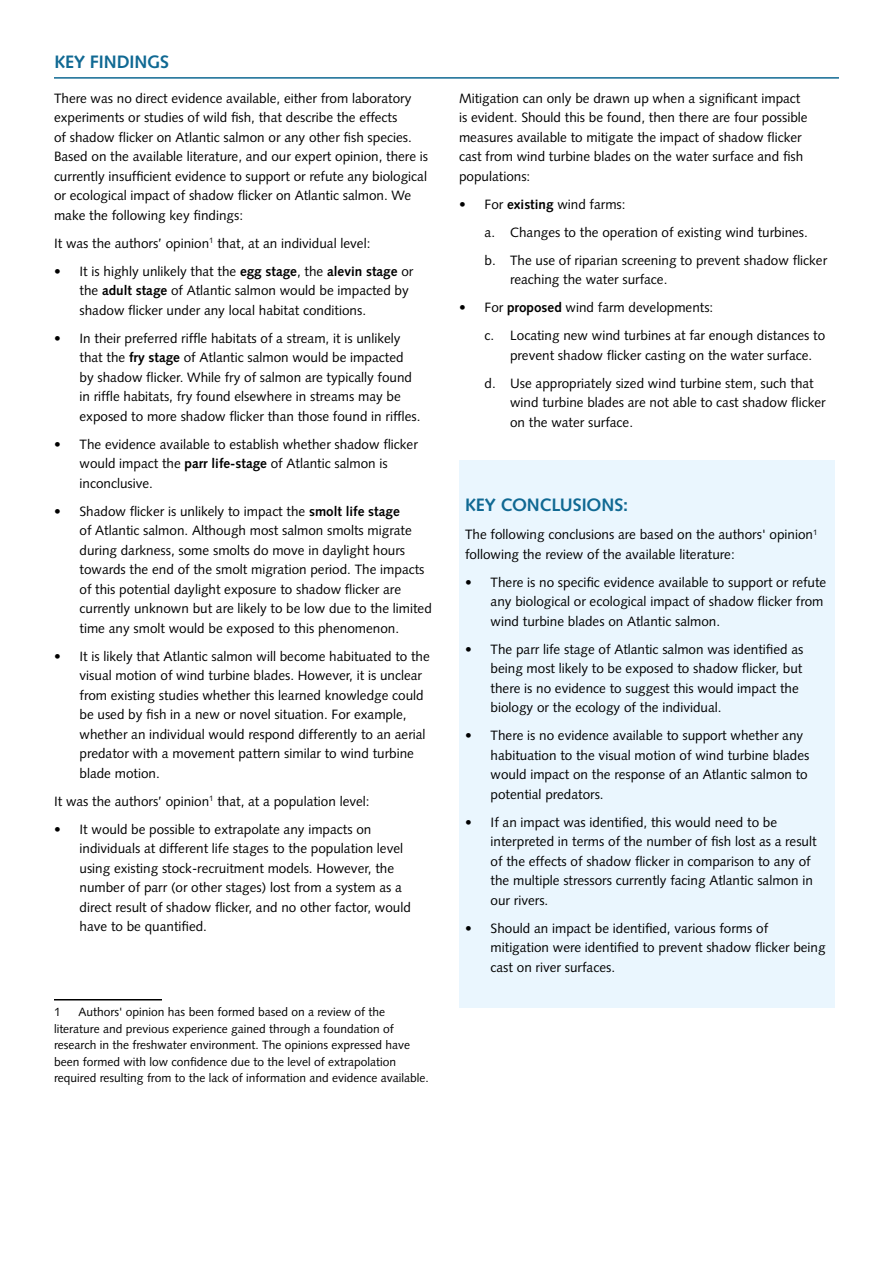
<style>
.page{position:relative;width:893px;height:1263px;background:#fff}
.page>*{position:absolute;margin:0;border:0;box-sizing:border-box;transform-origin:0 0}
.t1{font:700 18px "Syntax LT Std";letter-spacing:-.01em;color:#106993}
.t2{font:13.5px/19.5px "Syntax LT Std";color:#000}
.t3{font:12px/16.5px "Syntax LT Std";color:#000}
.s1{font-weight:700}
</style>
<div class="page">
<hr style="left:54px;top:999px;width:108px;height:1px;background:#000">
<div style="left:459px;top:461px;width:375px;height:547px;background:#eaf6fe"></div>
<hr style="left:54px;top:77px;width:785px;height:2px;background:#106993">
<h1 class="t1" style="left:54px;top:51px;width:116px">KEY FINDINGS</h1>
<p class="t2" style="left:54px;top:88px;width:376px">There was no direct evidence available, either from laboratory experiments or studies of wild fish, that describe the effects<br>of shadow flicker on Atlantic salmon or any other fish species.<br>Based on the available literature, and our expert opinion, there is currently insufficient evidence to support or refute any biological or ecological impact of shadow flicker on Atlantic salmon. We make the following key findings:</p>
<p class="t2" style="left:54px;top:233px;width:318px">It was the authors’ opinion<sup>1</sup> that, at an individual level:</p>
<p class="t2" style="left:80px;top:261px;width:335px;text-indent:-26px">• It is highly unlikely that the <span class="s1">egg stage</span>, the <span class="s1">alevin stage</span> or the <span class="s1">adult stage</span> of Atlantic salmon would be impacted by shadow flicker under any local habitat conditions.</p>
<p class="t2" style="left:80px;top:328px;width:342px;text-indent:-26px">• In their preferred riffle habitats of a stream, it is unlikely that the <span class="s1">fry stage</span> of Atlantic salmon would be impacted by shadow flicker. While fry of salmon are typically found in riffle habitats, fry found elsewhere in streams may be exposed to more shadow flicker than those found in riffles.</p>
<p class="t2" style="left:80px;top:434px;width:340px;text-indent:-26px">• The evidence available to establish whether shadow flicker would impact the <span class="s1">parr life-stage</span> of Atlantic salmon is inconclusive.</p>
<p class="t2" style="left:80px;top:501px;width:354px;text-indent:-26px">• Shadow flicker is unlikely to impact the <span class="s1">smolt life stage<br></span>of Atlantic salmon. Although most salmon smolts migrate during darkness, some smolts do move in daylight hours towards the end of the smolt migration period. The impacts of this potential daylight exposure to shadow flicker are currently unknown but are likely to be low due to the limited time any smolt would be exposed to this phenomenon.</p>
<p class="t2" style="left:80px;top:646px;width:352px;text-indent:-26px">• It is likely that Atlantic salmon will become habituated to the visual motion of wind turbine blades. However, it is unclear from existing studies whether this learned knowledge could be used by fish in a new or novel situation. For example, whether an individual would respond differently to an aerial predator with a movement pattern similar to wind turbine blade motion.</p>
<p class="t2" style="left:54px;top:791px;width:317px">It was the authors’ opinion<sup>1</sup> that, at a population level:</p>
<p class="t2" style="left:80px;top:819px;width:333px;text-indent:-26px">• It would be possible to extrapolate any impacts on individuals at different life stages to the population level using existing stock-recruitment models. However, the number of parr (or other stages) lost from a system as a direct result of shadow flicker, and no other factor, would have to be quantified.</p>
<p class="t3" style="left:54px;top:1004px;width:376px;text-indent:25px">Authors' opinion has been formed based on a review of the literature and previous experience gained through a foundation of research in the freshwater environment. The opinions expressed have been formed with low confidence due to the level of extrapolation required resulting from to the lack of information and evidence available.</p>
<p class="t3" style="left:54px;top:1004px;width:8px">1</p>
<p class="t2" style="left:459px;top:88px;width:350px">Mitigation can only be drawn up when a significant impact is evident. Should this be found, then there are four possible measures available to mitigate the impact of shadow flicker cast from wind turbine blades on the water surface and fish populations:</p>
<p class="t2" style="left:485px;top:190px;width:344px;line-height:28px;text-indent:-26px">• For <span class="s1">existing</span> wind farms:<br>a. Changes to the operation of existing wind turbines.<br>b. The use of riparian screening to prevent shadow flicker</p>
<p class="t2" style="left:510px;top:270px;width:159px">reaching the water surface.</p>
<p class="t2" style="left:485px;top:293px;width:342px;line-height:28px;text-indent:-26px">• For <span class="s1">proposed</span> wind farm developments:<br>c. Locating new wind turbines at far enough distances to</p>
<p class="t2" style="left:485px;top:341px;width:331px;line-height:28px;text-align:right">prevent shadow flicker casting on the water surface.<br>d. Use appropriately sized wind turbine stem, such that</p>
<p class="t2" style="left:510px;top:393px;width:317px">wind turbine blades are not able to cast shadow flicker on the water surface.</p>
<h1 class="t1" style="left:465px;top:495px;width:165px">KEY CONCLUSIONS:</h1>
<p class="t2" style="left:465px;top:525px;width:354px">The following conclusions are based on the authors' opinion<sup>1 </sup>following the review of the available literature:</p>
<p class="t2" style="left:491px;top:572px;width:337px;text-indent:-26px">• There is no specific evidence available to support or refute any biological or ecological impact of shadow flicker from wind turbine blades on Atlantic salmon.</p>
<p class="t2" style="left:491px;top:639px;width:314px;text-indent:-26px">• The parr life stage of Atlantic salmon was identified as being most likely to be exposed to shadow flicker, but there is no evidence to suggest this would impact the biology or the ecology of the individual.</p>
<p class="t2" style="left:491px;top:726px;width:320px;text-indent:-26px">• There is no evidence available to support whether any habituation to the visual motion of wind turbine blades would impact on the response of an Atlantic salmon to potential predators.</p>
<p class="t2" style="left:491px;top:812px;width:328px;text-indent:-26px">• If an impact was identified, this would need to be interpreted in terms of the number of fish lost as a result of the effects of shadow flicker in comparison to any of the multiple stressors currently facing Atlantic salmon in our rivers.</p>
<p class="t2" style="left:491px;top:918px;width:337px;text-indent:-26px">• Should an impact be identified, various forms of mitigation were identified to prevent shadow flicker being cast on river surfaces.</p>
</div>
